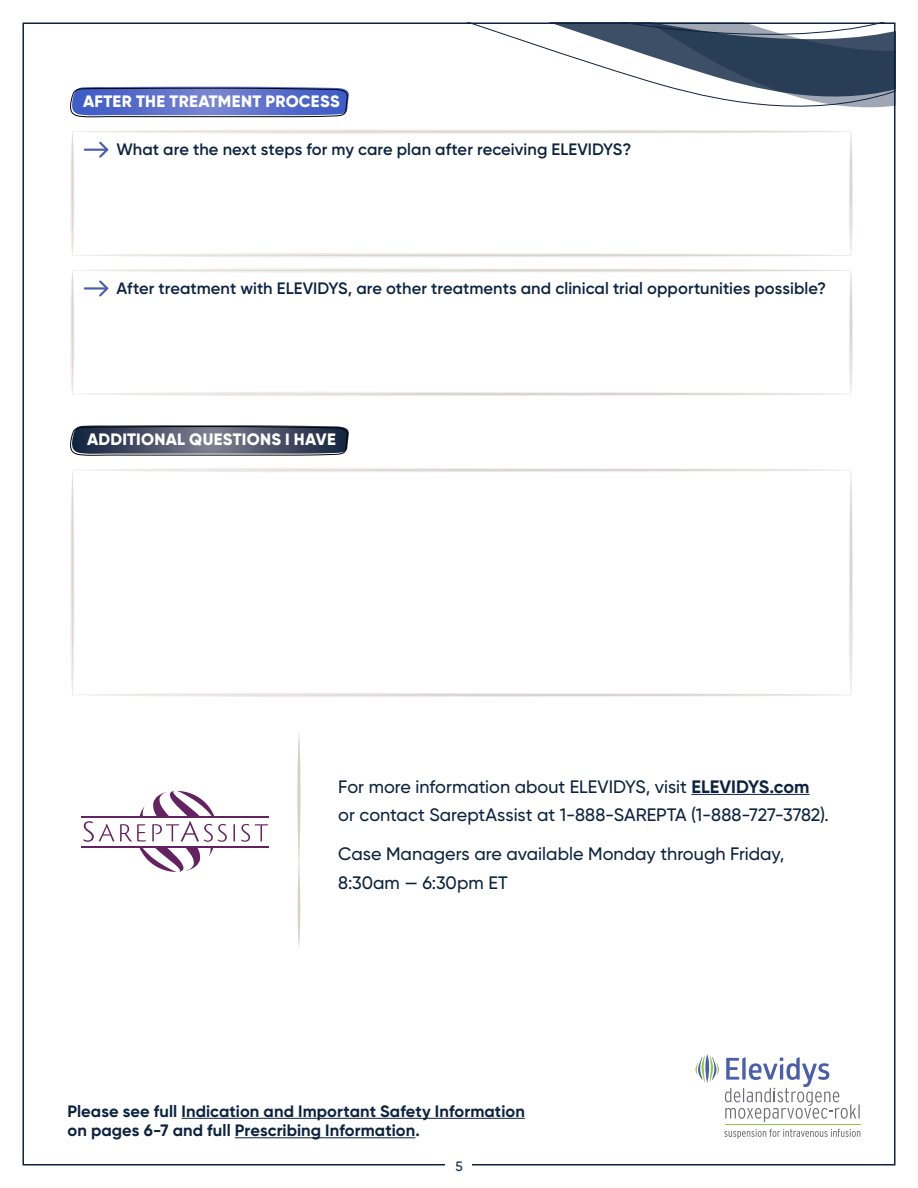
<style>
.page{position:relative;width:918px;height:1188px;background:#fff}
.page>*{position:absolute;margin:0;border:0;box-sizing:border-box;transform-origin:0 0}
.t1{font:500 18px/28.5px "Gilroy";color:#0c2340}
.t2{font:600 16.5px "Gilroy";letter-spacing:.005em;color:#0c2340}
.t3{font:700 16.5px/19.5px "Gilroy";letter-spacing:.005em;color:#0c2340}
.t4{font:800 16.5px "Gilroy";letter-spacing:.015em;color:#fff}
.t5{font:500 13.5px "Gilroy";color:#0c2340}
.s1{font-weight:700}
</style>
<div class="page">
<hr style="left:725px;top:1124px;width:135px;height:1px;background:#95c93d">
<svg style="left:724px;top:1129px;width:136px;height:10px"></svg>
<svg style="left:725px;top:1057px;width:135px;height:65px"></svg>
<svg style="left:695px;top:1054px;width:24px;height:29px"></svg>
<hr style="left:182px;top:1118px;width:343px;height:1px;background:#0c2340">
<hr style="left:235px;top:1137px;width:180px;height:1px;background:#0c2340">
<svg style="left:478px;top:26px;width:414px;height:82px"></svg>
<svg style="left:70px;top:87px;width:279px;height:31px;background:#6072c1"></svg>
<svg style="left:70px;top:425px;width:279px;height:31px;background:#52586c"></svg>
<svg style="left:70px;top:129px;width:783px;height:129px"></svg>
<svg style="left:70px;top:268px;width:783px;height:128px"></svg>
<svg style="left:70px;top:468px;width:783px;height:229px"></svg>
<hr style="left:691px;top:794px;width:119px;height:1px;background:#0c2340">
<hr style="left:81px;top:817px;width:188px;height:1px;background:#652262">
<hr style="left:81px;top:847px;width:188px;height:1px;background:#652262">
<svg style="left:83px;top:791px;width:144px;height:81px"></svg>
<svg style="left:233px;top:824px;width:2px;height:18px"></svg>
<svg style="left:241px;top:824px;width:27px;height:18px"></svg>
<svg style="left:297px;top:733px;width:4px;height:215px"></svg>
<p class="t4" style="left:83px;top:90px;width:258px">AFTER THE TREATMENT PROCESS</p>
<p class="t2" style="left:117px;top:139px;width:516px">What are the next steps for my care plan after receiving ELEVIDYS?</p>
<p class="t2" style="left:117px;top:278px;width:711px">After treatment with ELEVIDYS, are other treatments and clinical trial opportunities possible?</p>
<p class="t4" style="left:87px;top:429px;width:250px">ADDITIONAL QUESTIONS I HAVE</p>
<p class="t1" style="left:338px;top:772px;width:492px">For more information about ELEVIDYS, visit <span class="s1">ELEVIDYS.com </span>or contact SareptAssist at 1-888-SAREPTA (1-888-727-3782).</p>
<p class="t1" style="left:338px;top:840px;width:447px">Case Managers are available Monday through Friday,<br>8:30am — 6:30pm ET</p>
<p class="t3" style="left:68px;top:1101px;width:459px">Please see full Indication and Important Safety Information on pages 6-7 and full Prescribing Information.</p>
<p class="t5" style="left:455px;top:1158px;width:9px">5</p>
</div>
